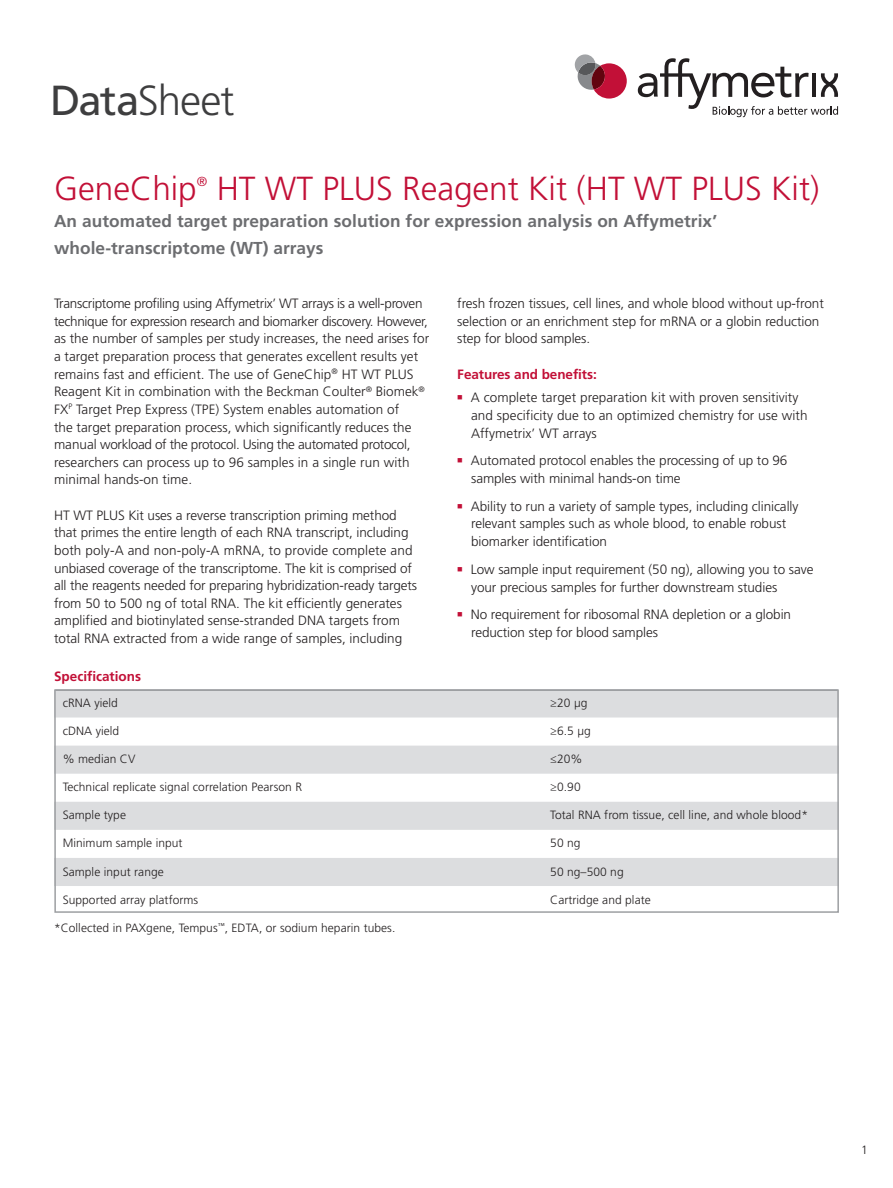
<style>
.page{position:relative;width:893px;height:1188px;background:#fff}
.page>*{position:absolute;margin:0;border:0;box-sizing:border-box;transform-origin:0 0}
.t1{font:300 42px "Frutiger LT Std";letter-spacing:-.025em;color:#3e3e3f}
.t2{font:300 33.3px "Frutiger LT Std";color:#c21037}
.t3{font:700 17.25px/27px "Frutiger LT Std";letter-spacing:.005em;color:#6c6d70}
.Body_Paragraph{font:300 13.5px/17.7px "Frutiger LT Std";color:#231f20}
.Bullet_Body_Paragrap{font:300 13.5px/17.7px "Frutiger LT Std";letter-spacing:-.005em;color:#231f20}
.Body_Paragraph-2{font:700 13.5px "Frutiger LT Std";letter-spacing:-.005em;color:#c21037}
.Bullet_Body_Paragrap-2{font:700 13.5px "Frutiger LT Std";color:#c21037}
.t4{font:300 13.05px "Frutiger LT Std";color:#c21037}
.Body_paragraph{font:300 12px "Frutiger LT Std";letter-spacing:.005em;color:#231f20}
.Bullet_Body_Paragrap-3{font:300 12px "Frutiger LT Std";letter-spacing:.005em;color:#231f20}
.s1{font-weight:400}
</style>
<div class="page">
<svg style="left:574px;top:54px;width:52px;height:45px"></svg>
<svg style="left:637px;top:58px;width:200px;height:59px"></svg>
<svg style="left:57px;top:692px;width:778px;height:194px;fill:#dcdddf"></svg>
<div style="left:54px;top:689px;width:784px;height:224px;border:2px solid #9d9fa2"></div>
<hr style="left:55px;top:689px;width:782px;height:2px;background:#9d9fa2">
<p class="t1" style="left:50px;top:76px;width:185px"><span class="s1">Data</span>Sheet</p>
<p class="t2" style="left:54px;top:169px;width:144px">GeneChip</p>
<p class="t4" style="left:197px;top:174px;width:12px">®</p>
<p class="t2" style="left:216px;top:169px;width:604px">HT WT PLUS Reagent Kit (HT WT PLUS Kit)</p>
<p class="t3" style="left:54px;top:207px;width:664px">An automated target preparation solution for expression analysis on Affymetrix’ whole-transcriptome (WT) arrays</p>
<p class="Body_Paragraph" style="left:54px;top:295px;width:376px">Transcriptome profiling using Affymetrix’ WT arrays is a well-proven technique for expression research and biomarker discovery. However, as the number of samples per study increases, the need arises for a target preparation process that generates excellent results yet remains fast and efficient. The use of GeneChip<sup>®</sup> HT WT PLUS Reagent Kit in combination with the Beckman Coulter<sup>®</sup> Biomek<sup>® </sup>FX<sup>P</sup> Target Prep Express (TPE) System enables automation of<br>the target preparation process, which significantly reduces the manual workload of the protocol. Using the automated protocol, researchers can process up to 96 samples in a single run with minimal hands-on time.</p>
<p class="Body_Paragraph" style="left:54px;top:506px;width:364px">HT WT PLUS Kit uses a reverse transcription priming method that primes the entire length of each RNA transcript, including both poly-A and non-poly-A mRNA, to provide complete and unbiased coverage of the transcriptome. The kit is comprised of all the reagents needed for preparing hybridization-ready targets from 50 to 500 ng of total RNA. The kit efficiently generates amplified and biotinylated sense-stranded DNA targets from total RNA extracted from a wide range of samples, including</p>
<p class="Body_Paragraph" style="left:457px;top:295px;width:368px">fresh frozen tissues, cell lines, and whole blood without up-front selection or an enrichment step for mRNA or a globin reduction step for blood samples.</p>
<p class="Body_Paragraph-2" style="left:457px;top:366px;width:141px">Features and benefits:</p>
<p class="Bullet_Body_Paragrap" style="left:471px;top:389px;width:338px;text-indent:-14px"><sup>■</sup> A complete target preparation kit with proven sensitivity and specificity due to an optimized chemistry for use with<br>Affymetrix’ WT arrays</p>
<p class="Bullet_Body_Paragrap" style="left:471px;top:452px;width:318px;text-indent:-14px"><sup>■</sup> Automated protocol enables the processing of up to 96 samples with minimal hands-on time</p>
<p class="Bullet_Body_Paragrap" style="left:471px;top:498px;width:329px;text-indent:-14px"><sup>■</sup> Ability to run a variety of sample types, including clinically relevant samples such as whole blood, to enable robust biomarker identification</p>
<p class="Bullet_Body_Paragrap" style="left:471px;top:561px;width:343px;text-indent:-14px"><sup>■</sup> Low sample input requirement (50 ng), allowing you to save your precious samples for further downstream studies</p>
<p class="Bullet_Body_Paragrap" style="left:471px;top:606px;width:321px;text-indent:-14px"><sup>■</sup> No requirement for ribosomal RNA depletion or a globin reduction step for blood samples</p>
<p class="Bullet_Body_Paragrap-2" style="left:54px;top:668px;width:89px">Specifications</p>
<p class="Bullet_Body_Paragrap-3" style="left:63px;top:696px;width:57px">cRNA yield</p>
<p class="Body_paragraph" style="left:550px;top:696px;width:39px">≥20 μg</p>
<p class="Body_paragraph" style="left:63px;top:724px;width:58px">cDNA yield</p>
<p class="Body_paragraph" style="left:550px;top:724px;width:42px">≥6.5 μg</p>
<p class="Body_paragraph" style="left:63px;top:752px;width:74px">% median CV</p>
<p class="Body_paragraph" style="left:550px;top:752px;width:34px">≤20%</p>
<p class="Body_paragraph" style="left:63px;top:780px;width:241px">Technical replicate signal correlation Pearson R</p>
<p class="Body_paragraph" style="left:550px;top:780px;width:32px">≥0.90</p>
<p class="Body_paragraph" style="left:63px;top:808px;width:65px">Sample type</p>
<p class="Body_paragraph" style="left:550px;top:808px;width:259px">Total RNA from tissue, cell line, and whole blood*</p>
<p class="Body_paragraph" style="left:63px;top:837px;width:121px">Minimum sample input</p>
<p class="Body_paragraph" style="left:550px;top:837px;width:32px">50 ng</p>
<p class="Body_paragraph" style="left:63px;top:865px;width:103px">Sample input range</p>
<p class="Body_paragraph" style="left:550px;top:865px;width:75px">50 ng–500 ng</p>
<p class="Body_paragraph" style="left:63px;top:893px;width:137px">Supported array platforms</p>
<p class="Body_paragraph" style="left:550px;top:893px;width:102px">Cartridge and plate</p>
<p class="Body_paragraph" style="left:54px;top:921px;width:342px">*Collected in PAXgene, Tempus<sup>™</sup>, EDTA, or sodium heparin tubes.</p>
<p class="Body_paragraph" style="left:860px;top:1143px;width:8px">1</p>
</div>
